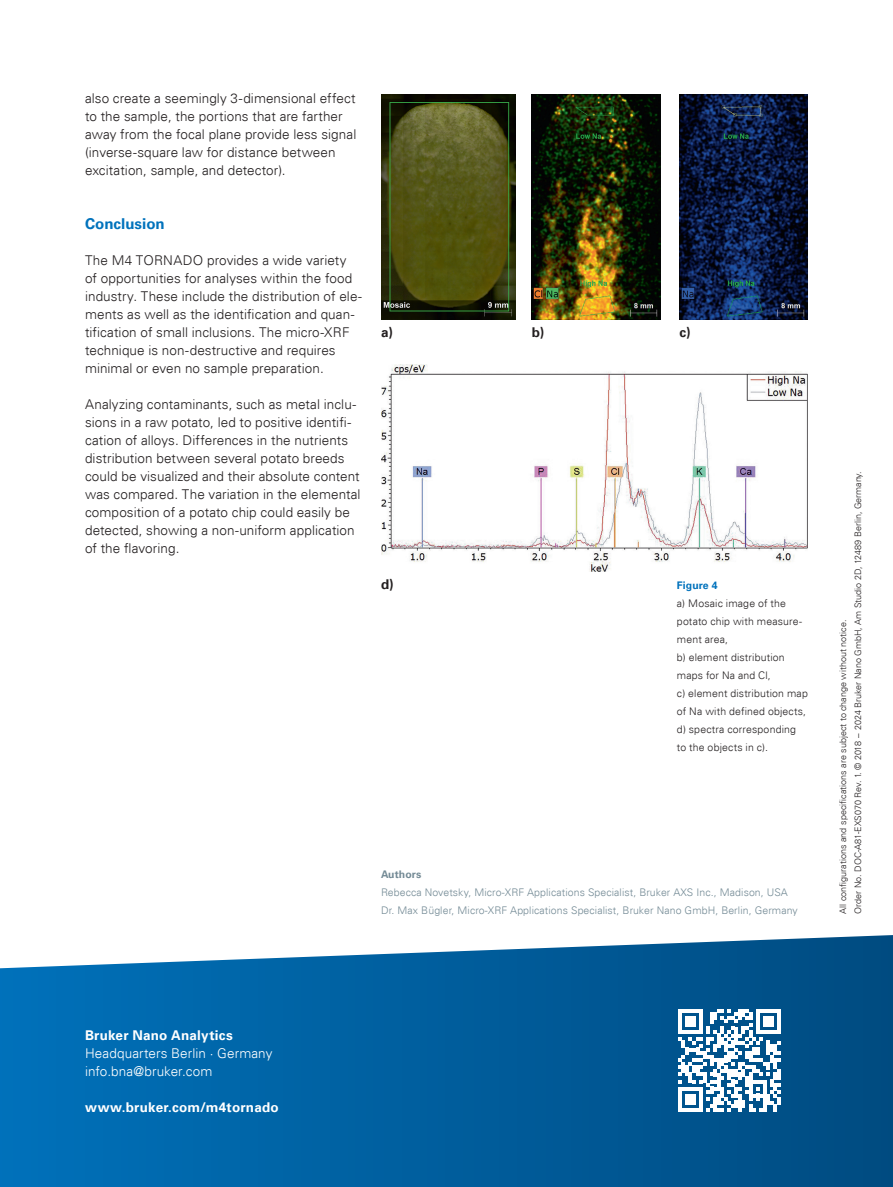
<style>
.page{position:relative;width:893px;height:1187px;background:#fff}
.page>*{position:absolute;margin:0;border:0;box-sizing:border-box;transform-origin:0 0}
.t1{font:700 15px "Univers LT Std";color:#0072bc}
.t2{font:300 13.5px/18px "Univers LT Std";letter-spacing:.005em;color:#231f20}
.t3{font:300 13.5px/18px "Univers LT Std";letter-spacing:.005em;color:#fff}
.t4{font:700 13.5px "Univers LT Std";letter-spacing:.015em;color:#fff}
.t5{font:700 13.5px "Univers LT Std";color:#231f20}
.t6{font:300 10.5px/18px "Univers LT Std";letter-spacing:.015em;color:#231f20}
.t7{font:300 10.5px/18px "Univers LT Std";letter-spacing:.01em;color:#738a95}
.t8{font:700 10.5px "Univers LT Std";letter-spacing:.01em;color:#738a95}
.t9{font:700 10.5px "Univers LT Std";letter-spacing:.01em;color:#0072bc}
.t10{font:300 9px/15px "Univers LT Std";color:#231f20}
</style>
<div class="page">
<svg style="left:0;top:935px;width:893px;height:251px;background:#1169a4"></svg>
<svg style="left:678px;top:1008px;width:102px;height:103px"></svg>
<img style="left:381px;top:95px;width:134px;height:224px">
<img style="left:381px;top:365px;width:427px;height:206px">
<img style="left:532px;top:95px;width:128px;height:224px">
<img style="left:679px;top:95px;width:129px;height:224px">
<p class="t2" style="left:85px;top:89px;width:273px">also create a seemingly 3-dimensional effect to the sample, the portions that are farther away from the focal plane provide less signal (inverse-square law for distance between excitation, sample, and detector).</p>
<p class="t1" style="left:85px;top:215px;width:81px">Conclusion</p>
<p class="t2" style="left:85px;top:251px;width:278px">The M4 TORNADO provides a wide variety of opportunities for analyses within the food industry. These include the distribution of ele&shy;ments as well as the identification and quan&shy;tification of small inclusions. The micro-XRF technique is non-destructive and requires minimal or even no sample preparation.</p>
<p class="t2" style="left:85px;top:395px;width:277px">Analyzing contaminants, such as metal inclu&shy;sions in a raw potato, led to positive identifi&shy;cation of alloys. Differences in the nutrients distribution between several potato breeds could be visualized and their absolute content was compared. The variation in the elemental composition of a potato chip could easily be detected, showing a non-uniform application of the flavoring.</p>
<p class="t5" style="left:381px;top:324px;width:13px">a)</p>
<p class="t5" style="left:532px;top:324px;width:14px">b)</p>
<p class="t5" style="left:679px;top:324px;width:13px">c)</p>
<p class="t5" style="left:381px;top:576px;width:14px">d)</p>
<p class="t9" style="left:677px;top:579px;width:42px">Figure 4</p>
<p class="t6" style="left:677px;top:594px;width:132px">a) Mosaic image of the potato chip with measure&shy;ment area,<br>b) element distribution maps for Na and Cl,<br>c) element distribution map of Na with defined objects, d) spectra corresponding to the objects in c).</p>
<p class="t8" style="left:381px;top:867px;width:42px">Authors</p>
<p class="t7" style="left:381px;top:882px;width:418px">Rebecca Novetsky, Micro-XRF Applications Specialist, Bruker AXS Inc., Madison, USA<br>Dr. Max Bügler, Micro-XRF Applications Specialist, Bruker Nano GmbH, Berlin, Germany</p>
<p class="t10" style="left:835px;top:913px;width:444px;rotate:-90deg">All configurations and specifications are subject to change without notice.<br>Order No. DOC-A81-EXS070 Rev. 1. © 2018 – 2024 Bruker Nano GmbH, Am Studio 2D, 12489 Berlin, Germany.</p>
<p class="t4" style="left:85px;top:1026px;width:149px">Bruker Nano Analytics</p>
<p class="t3" style="left:85px;top:1043px;width:189px">Headquarters Berlin · Germany info.bna@bruker.com</p>
<p class="t4" style="left:85px;top:1098px;width:195px">www.bruker.com/m4tornado</p>
</div>
